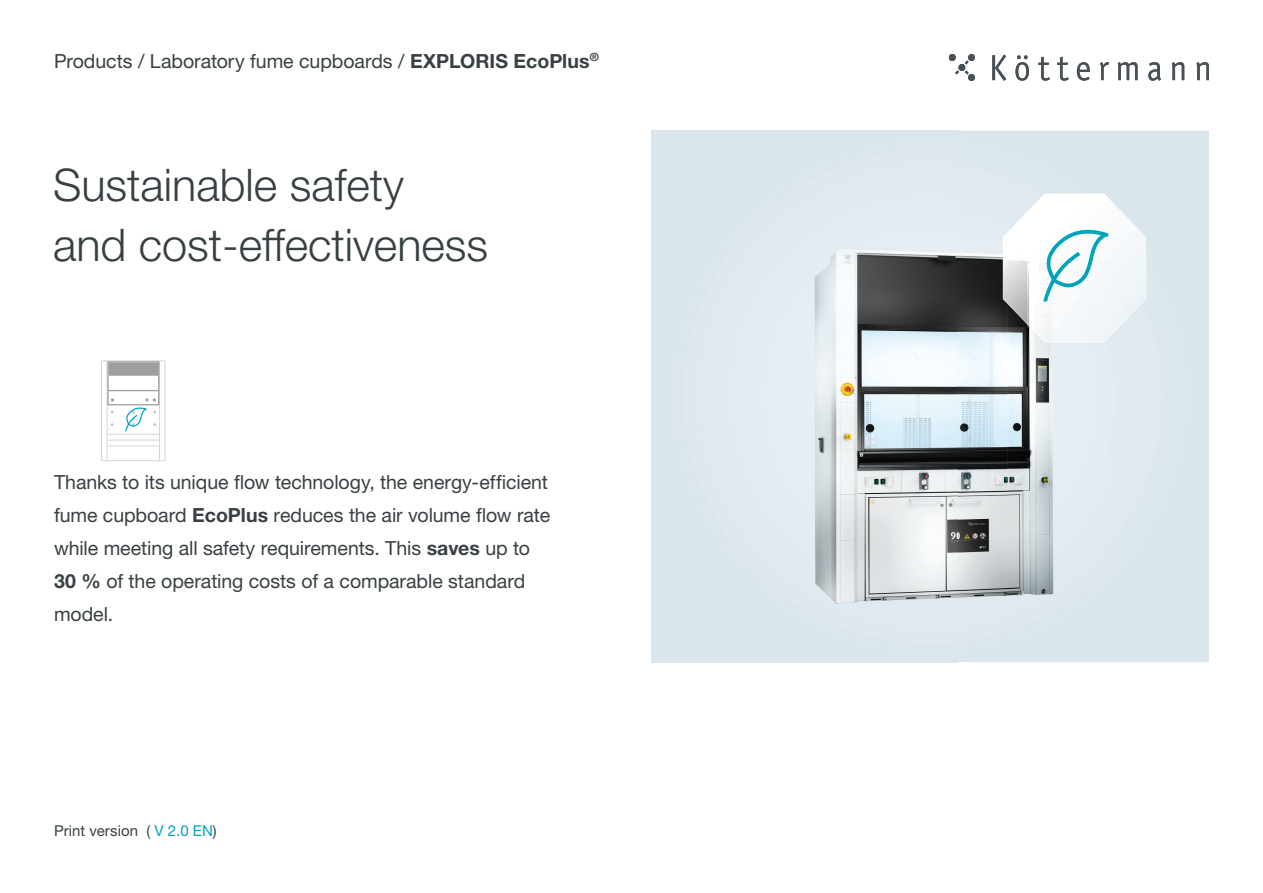
<style>
.page{position:relative;width:1263px;height:893px;background:#fff}
.page>*{position:absolute;margin:0;border:0;box-sizing:border-box;transform-origin:0 0}
.t1{font:300 45px/60px "Helvetica Neue LT Std";color:#374043}
.t2{font:19.5px/33px "Helvetica Neue LT Std";letter-spacing:-.005em;color:#374043}
.t3{font:15px "Helvetica Neue LT Std";letter-spacing:.005em;color:#374043}
.s1{font-weight:700}
.s2{color:#00a3bc}
</style>
<div class="page">
<svg style="left:992px;top:55px;width:14px;height:26px"></svg>
<svg style="left:1015px;top:55px;width:14px;height:26px"></svg>
<svg style="left:1038px;top:57px;width:12px;height:24px"></svg>
<svg style="left:1057px;top:57px;width:11px;height:24px"></svg>
<svg style="left:1077px;top:62px;width:13px;height:19px"></svg>
<svg style="left:1100px;top:62px;width:9px;height:18px"></svg>
<svg style="left:1118px;top:62px;width:19px;height:18px"></svg>
<svg style="left:1148px;top:62px;width:13px;height:19px"></svg>
<svg style="left:1172px;top:62px;width:12px;height:18px"></svg>
<svg style="left:1196px;top:62px;width:13px;height:18px"></svg>
<svg style="left:949px;top:54px;width:26px;height:27px"></svg>
<svg style="left:101px;top:361px;width:64px;height:100px"></svg>
<hr style="left:651px;top:131px;width:4px;height:531px;background:#d9e4ec">
<img style="left:655px;top:131px;width:302px;height:531px">
<img style="left:957px;top:236px;width:50px;height:426px">
<img style="left:1007px;top:343px;width:102px;height:319px">
<img style="left:1003px;top:194px;width:143px;height:149px">
<svg style="left:1041px;top:226px;width:67px;height:76px"></svg>
<p class="t2" style="left:54px;top:44px;width:546px">Products / Laboratory fume cupboards / <span class="s1">EXPLORIS EcoPlus</span><sup>®</sup></p>
<h1 class="t1" style="left:53px;top:154px;width:437px">Sustainable safety and cost-effectiveness</h1>
<p class="t2" style="left:54px;top:465px;width:498px">Thanks to its unique flow technology, the energy-efficient fume cupboard <span class="s1">EcoPlus</span> reduces the air volume flow rate while meeting all safety requirements. This <span class="s1">saves</span> up to <span class="s1">30 %</span> of the operating costs of a comparable standard model.</p>
<p class="t3" style="left:54px;top:822px;width:164px">Print version ( <span class="s2">V 2.0 EN</span>)</p>
</div>
